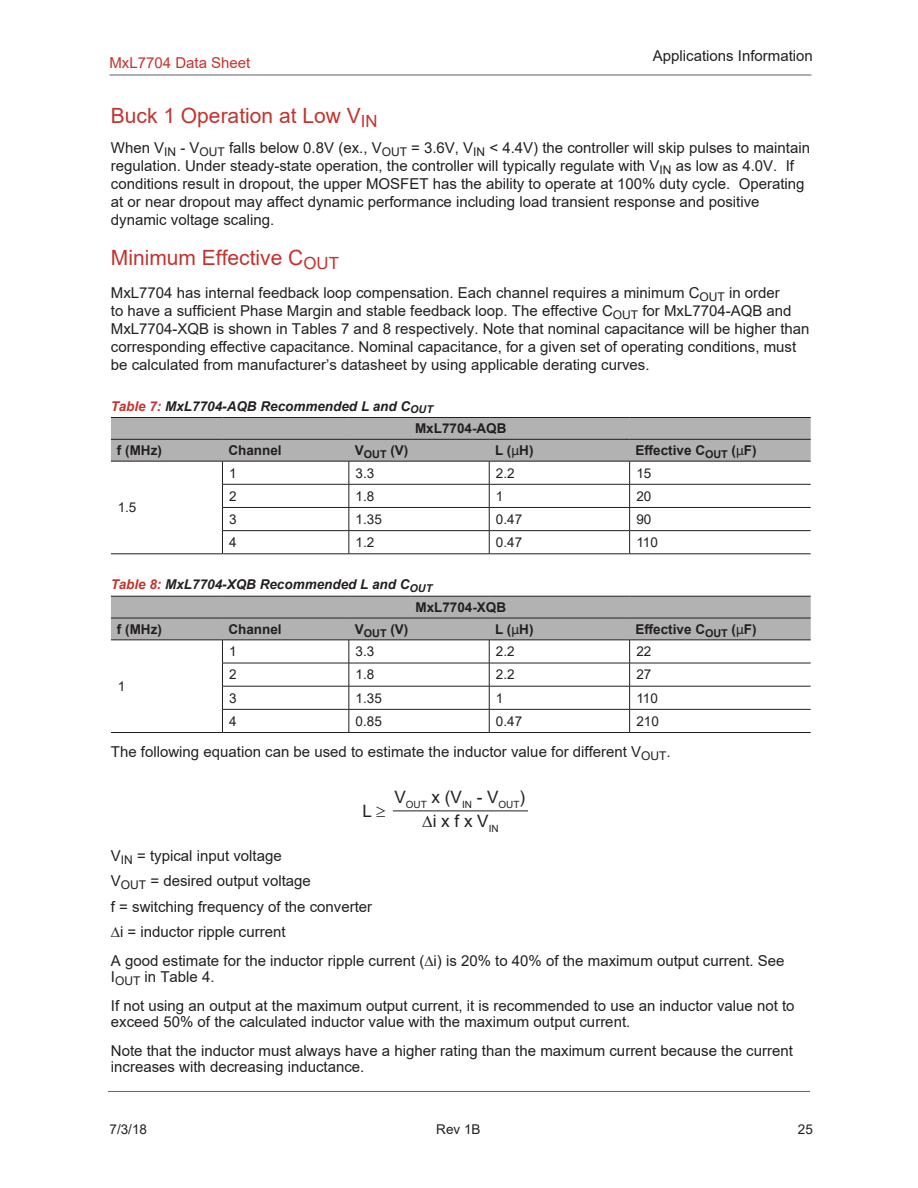
<style>
.page{position:relative;width:918px;height:1188px;background:#fff}
.page>*{position:absolute;margin:0;border:0;box-sizing:border-box;transform-origin:0 0}
.t1{font:21px "Arial";color:#c3332e}
.t2{font:17.1px "Arial";color:#231f20}
.t3{font:15px/18px "Arial";color:#231f20}
.t4{font:15px "Arial";color:#c3332e}
.t5{font:700 13.5px "Arial";color:#231f20}
.t6{font:13.5px "Arial";color:#231f20}
.t7{font:italic 700 13.5px "Arial";color:#231f20}
.t8{font:9.9px "Arial";color:#231f20}
.s1{color:#c3332e}
.s2{font-family:"Helvetica LT";font-weight:400}
</style>
<div class="page">
<hr style="left:110px;top:75px;width:702px;height:1px;background:#636366">
<hr style="left:108px;top:1091px;width:702px;height:1px;background:#636366">
<hr style="left:630px;top:554px;width:181px;height:1px;background:#231f20">
<svg style="left:111px;top:417px;width:700px;height:137px"></svg>
<hr style="left:111px;top:554px;width:111px;height:1px;background:#231f20">
<hr style="left:222px;top:554px;width:127px;height:1px;background:#231f20">
<hr style="left:349px;top:554px;width:140px;height:1px;background:#231f20">
<hr style="left:489px;top:554px;width:141px;height:1px;background:#231f20">
<hr style="left:630px;top:732px;width:181px;height:1px;background:#231f20">
<svg style="left:111px;top:596px;width:700px;height:136px"></svg>
<hr style="left:111px;top:732px;width:111px;height:1px;background:#231f20">
<hr style="left:222px;top:732px;width:127px;height:1px;background:#231f20">
<hr style="left:349px;top:732px;width:140px;height:1px;background:#231f20">
<hr style="left:489px;top:732px;width:141px;height:1px;background:#231f20">
<hr style="left:393px;top:811px;width:135px;height:1px;background:#231f20">
<p class="t4" style="left:110px;top:57px;width:142px">MxL7704 Data Sheet</p>
<p class="t3" style="left:653px;top:48px;width:162px">Applications Information</p>
<h1 class="t1" style="left:111px;top:108px;width:268px">Buck 1 Operation at Low V<sub>IN</sub></h1>
<p class="t3" style="left:111px;top:140px;width:701px">When V<sub>IN</sub> - V<sub>OUT</sub> falls below 0.8V (ex., V<sub>OUT</sub> = 3.6V, V<sub>IN</sub> &lt; 4.4V) the controller will skip pulses to maintain regulation. Under steady-state operation, the controller will typically regulate with V<sub>IN</sub> as low as 4.0V. If conditions result in dropout, the upper MOSFET has the ability to operate at 100% duty cycle. Operating at or near dropout may affect dynamic performance including load transient response and positive dynamic voltage scaling.</p>
<h1 class="t1" style="left:111px;top:250px;width:230px">Minimum Effective C<sub>OUT</sub></h1>
<p class="t3" style="left:111px;top:285px;width:700px">MxL7704 has internal feedback loop compensation. Each channel requires a minimum C<sub>OUT</sub> in order<br>to have a sufficient Phase Margin and stable feedback loop. The effective C<sub>OUT</sub> for MxL7704-AQB and MxL7704-XQB is shown in Tables 7 and 8 respectively. Note that nominal capacitance will be higher than corresponding effective capacitance. Nominal capacitance, for a given set of operating conditions, must be calculated from manufacturer’s datasheet by using applicable derating curves.</p>
<p class="t7" style="left:111px;top:401px;width:324px"><span class="s1">Table 7:</span> MxL7704-AQB Recommended L and C<sub>OUT</sub></p>
<p class="t5" style="left:415px;top:423px;width:93px">MxL7704-AQB</p>
<p class="t5" style="left:117px;top:445px;width:46px">f (MHz)</p>
<p class="t5" style="left:228px;top:445px;width:55px">Channel</p>
<p class="t5" style="left:355px;top:445px;width:55px">V<sub>OUT</sub> (V)</p>
<p class="t5" style="left:495px;top:445px;width:40px">L (<span class="s2">µ</span>H)</p>
<p class="t5" style="left:636px;top:441px;width:123px">Effective C<sub>OUT</sub> (<span class="s2">µ</span>F)</p>
<p class="t6" style="left:229px;top:468px;width:9px">1</p>
<p class="t6" style="left:356px;top:468px;width:20px">3.3</p>
<p class="t6" style="left:496px;top:468px;width:20px">2.2</p>
<p class="t6" style="left:636px;top:468px;width:17px">15</p>
<p class="t6" style="left:229px;top:491px;width:9px">2</p>
<p class="t6" style="left:356px;top:491px;width:20px">1.8</p>
<p class="t6" style="left:496px;top:491px;width:9px">1</p>
<p class="t6" style="left:636px;top:491px;width:17px">20</p>
<p class="t6" style="left:229px;top:514px;width:9px">3</p>
<p class="t6" style="left:356px;top:514px;width:28px">1.35</p>
<p class="t6" style="left:496px;top:514px;width:28px">0.47</p>
<p class="t6" style="left:636px;top:514px;width:17px">90</p>
<p class="t6" style="left:229px;top:537px;width:9px">4</p>
<p class="t6" style="left:356px;top:537px;width:20px">1.2</p>
<p class="t6" style="left:496px;top:537px;width:28px">0.47</p>
<p class="t6" style="left:636px;top:537px;width:23px">110</p>
<p class="t7" style="left:111px;top:579px;width:323px"><span class="s1">Table 8:</span> MxL7704-XQB Recommended L and C<sub>OUT</sub></p>
<p class="t5" style="left:415px;top:602px;width:92px">MxL7704-XQB</p>
<p class="t5" style="left:117px;top:624px;width:46px">f (MHz)</p>
<p class="t5" style="left:228px;top:624px;width:55px">Channel</p>
<p class="t5" style="left:355px;top:624px;width:55px">V<sub>OUT</sub> (V)</p>
<p class="t5" style="left:495px;top:624px;width:40px">L (<span class="s2">µ</span>H)</p>
<p class="t5" style="left:636px;top:620px;width:123px">Effective C<sub>OUT</sub> (<span class="s2">µ</span>F)</p>
<p class="t6" style="left:118px;top:502px;width:20px">1.5</p>
<p class="t6" style="left:229px;top:646px;width:9px">1</p>
<p class="t6" style="left:356px;top:646px;width:20px">3.3</p>
<p class="t6" style="left:496px;top:646px;width:20px">2.2</p>
<p class="t6" style="left:636px;top:646px;width:17px">22</p>
<p class="t6" style="left:229px;top:670px;width:9px">2</p>
<p class="t6" style="left:356px;top:670px;width:20px">1.8</p>
<p class="t6" style="left:496px;top:670px;width:20px">2.2</p>
<p class="t6" style="left:636px;top:670px;width:17px">27</p>
<p class="t6" style="left:229px;top:693px;width:9px">3</p>
<p class="t6" style="left:356px;top:693px;width:28px">1.35</p>
<p class="t6" style="left:496px;top:693px;width:9px">1</p>
<p class="t6" style="left:636px;top:693px;width:23px">110</p>
<p class="t6" style="left:229px;top:716px;width:9px">4</p>
<p class="t6" style="left:356px;top:716px;width:28px">0.85</p>
<p class="t6" style="left:496px;top:716px;width:28px">0.47</p>
<p class="t6" style="left:636px;top:716px;width:24px">210</p>
<p class="t3" style="left:111px;top:745px;width:561px">The following equation can be used to estimate the inductor value for different V<sub>OUT</sub>.</p>
<p class="t6" style="left:118px;top:681px;width:9px">1</p>
<p class="t2" style="left:363px;top:804px;width:24px">L ≥</p>
<p class="t8" style="left:394px;top:801px;width:132px"><sup>V</sup>OUT <sup>x</sup> <sup>(V</sup>IN <sup>-</sup> <sup>V</sup>OUT<sup>)</sup></p>
<p class="t2" style="left:422px;top:809px;width:78px">∆i x f x V<sub>IN</sub></p>
<p class="t3" style="left:111px;top:844px;width:263px;line-height:25.5px">V<sub>IN</sub> = typical input voltage<br>V<sub>OUT</sub> = desired output voltage<br>f = switching frequency of the converter ∆i = inductor ripple current</p>
<p class="t3" style="left:111px;top:952px;width:675px;line-height:16.5px">A good estimate for the inductor ripple current (∆i) is 20% to 40% of the maximum output current. See<br>I<sub>OUT</sub> in Table 4.</p>
<p class="t3" style="left:111px;top:999px;width:685px;line-height:16.5px">If not using an output at the maximum output current, it is recommended to use an inductor value not to exceed 50% of the calculated inductor value with the maximum output current.</p>
<p class="t3" style="left:111px;top:1044px;width:683px;line-height:16.5px">Note that the inductor must always have a higher rating than the maximum current because the current increases with decreasing inductance.</p>
<p class="t6" style="left:110px;top:1124px;width:39px">7/3/18</p>
<p class="t6" style="left:436px;top:1124px;width:46px">Rev 1B</p>
<p class="t6" style="left:798px;top:1124px;width:17px">25</p>
</div>
